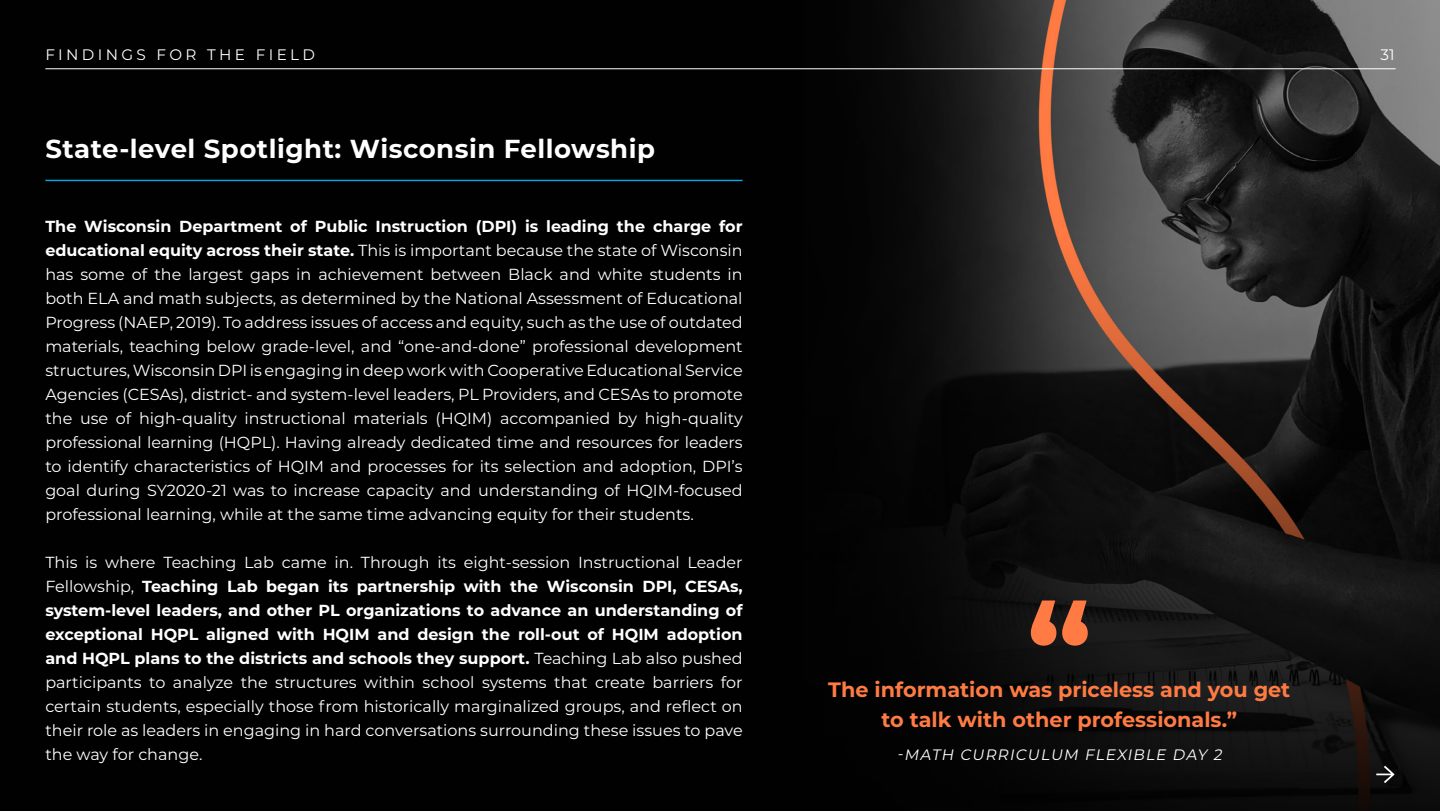
<style>
.page{position:relative;width:1440px;height:811px;background:#fff}
.page>*{position:absolute;margin:0;border:0;box-sizing:border-box;transform-origin:0 0}
.t1{font:700 26px "Montserrat";letter-spacing:.02em;color:#fff}
.t2{font:700 20.8px/30.2px "Montserrat";color:#ff7b43;text-align:center}
.t3{font:16px/24px "Montserrat";color:#fff;text-align:justify}
.t4{font:italic 15.2px "Montserrat";color:#fff}
.t5{font:15.2px "Montserrat";letter-spacing:.22em;color:#fff}
.s1{font-weight:700}
</style>
<div class="page">
<img style="left:0;top:0;width:1440px;height:811px">
<hr style="left:45px;top:180px;width:698px;height:1px;background:#00acf0">
<svg style="left:1031px;top:600px;width:57px;height:45px;background:#aa5532"></svg>
<svg style="left:1376px;top:765px;width:19px;height:18px"></svg>
<hr style="left:45px;top:68px;width:1351px;height:1px;background:#fff">
<p class="t5" style="left:45px;top:44px;width:271px">FINDINGS FOR THE FIELD</p>
<p class="t1" style="left:45px;top:130px;width:611px">State-level Spotlight: Wisconsin Fellowship</p>
<p class="t3" style="left:45px;top:214px;width:699px"><span class="s1">The Wisconsin Department of Public Instruction (DPI) is leading the charge for educational equity across their state.</span> This is important because the state of Wisconsin has some of the largest gaps in achievement between Black and white students in both ELA and math subjects, as determined by the National Assessment of Educational Progress (NAEP, 2019). To address issues of access and equity, such as the use of outdated materials, teaching below grade-level, and “one-and-done” professional development structures, Wisconsin DPI is engaging in deep work with Cooperative Educational Service Agencies (CESAs), district- and system-level leaders, PL Providers, and CESAs to promote the use of high-quality instructional materials (HQIM) accompanied by high-quality professional learning (HQPL). Having already dedicated time and resources for leaders to identify characteristics of HQIM and processes for its selection and adoption, DPI’s goal during SY2020-21 was to increase capacity and understanding of HQIM-focused professional learning, while at the same time advancing equity for their students.</p>
<p class="t3" style="left:45px;top:550px;width:699px">This is where Teaching Lab came in. Through its eight-session Instructional Leader Fellowship, <span class="s1">Teaching Lab began its partnership with the Wisconsin DPI, CESAs, system-level leaders, and other PL organizations to advance an understanding of exceptional HQPL aligned with HQIM and design the roll-out of HQIM adoption and HQPL plans to the districts and schools they support.</span> Teaching Lab also pushed participants to analyze the structures within school systems that create barriers for certain students, especially those from historically marginalized groups, and reflect on their role as leaders in engaging in hard conversations surrounding these issues to pave the way for change.</p>
<p class="t2" style="left:828px;top:673px;width:464px">The information was priceless and you get to talk with other professionals.”</p>
<p class="t4" style="left:897px;top:744px;width:330px">-MATH CURRICULUM FLEXIBLE DAY 2</p>
<p class="t5" style="left:1381px;top:44px;width:16px">31</p>
</div>
